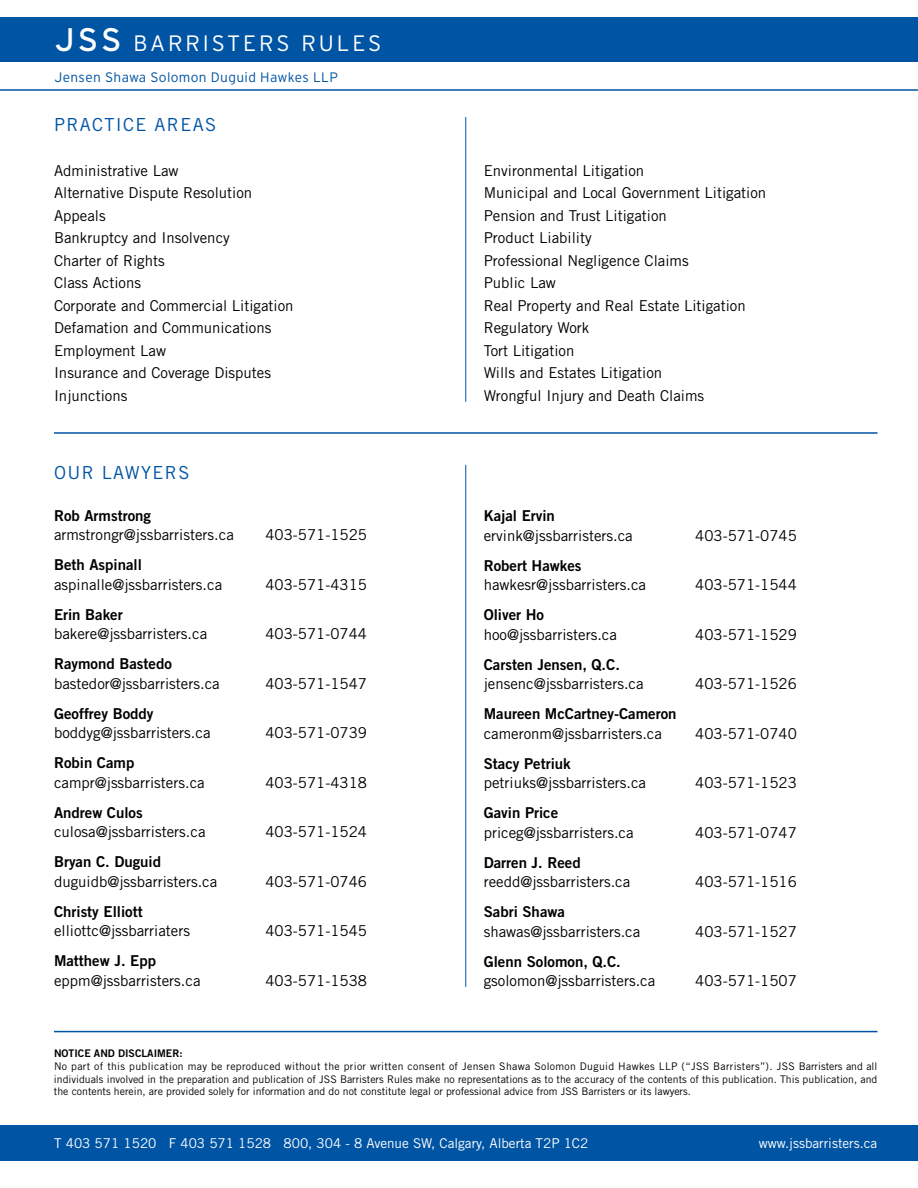
<style>
.page{position:relative;width:918px;height:1188px;background:#fff}
.page>*{position:absolute;margin:0;border:0;box-sizing:border-box;transform-origin:0 0}
.t1{font:300 22.2px "Interstate";letter-spacing:.13em;color:#fff}
.t2{font:18px "Trade Gothic";letter-spacing:.075em;color:#0054a4}
.t3{font:15px/22.5px "Trade Gothic";color:#000}
.t4{font:15px "Trade Gothic Bold Two";color:#000}
.t5{font:300 13.65px "Interstate";letter-spacing:.025em;color:#0054a4}
.t6{font:13.5px "Trade Gothic";color:#fff}
.t7{font:10.5px/12.6px "Trade Gothic";color:#000;text-align:justify}
.t8{font:10.5px "Trade Gothic Bold Two";color:#000}
.s1{font-weight:400;font-size:32.55px}
</style>
<div class="page">
<div style="left:0;top:1125px;width:918px;height:36px;background:#0054a4"></div>
<hr style="left:0;top:89px;width:918px;height:2px;background:#0054a4">
<div style="left:0;top:18px;width:918px;height:44px;background:#0054a4"></div>
<hr style="left:465px;top:117px;width:1px;height:285px;background:#0054a4">
<hr style="left:54px;top:432px;width:824px;height:2px;background:#0054a4">
<hr style="left:465px;top:465px;width:1px;height:522px;background:#0054a4">
<hr style="left:54px;top:1031px;width:824px;height:1px;background:#0054a4">
<h1 class="t1" style="left:55px;top:30px;width:328px"><span class="s1">JSS</span> BARRISTERS RULES</h1>
<p class="t5" style="left:55px;top:69px;width:285px">Jensen Shawa Solomon Duguid Hawkes LLP</p>
<p class="t2" style="left:54px;top:114px;width:164px">PRACTICE AREAS</p>
<p class="t3" style="left:54px;top:159px;width:241px">Administrative Law<br>Alternative Dispute Resolution<br>Appeals<br>Bankruptcy and Insolvency<br>Charter of Rights<br>Class Actions<br>Corporate and Commercial Litigation<br>Defamation and Communications<br>Employment Law<br>Insurance and Coverage Disputes<br>Injunctions</p>
<p class="t2" style="left:54px;top:461px;width:137px">OUR LAWYERS</p>
<p class="t4" style="left:54px;top:506px;width:99px">Rob Armstrong</p>
<p class="t3" style="left:54px;top:524px;width:181px">armstrongr@jssbarristers.ca</p>
<p class="t3" style="left:266px;top:524px;width:103px">403-571-1525</p>
<p class="t4" style="left:54px;top:556px;width:89px">Beth Aspinall</p>
<p class="t3" style="left:54px;top:573px;width:170px">aspinalle@jssbarristers.ca</p>
<p class="t3" style="left:266px;top:573px;width:103px">403-571-4315</p>
<p class="t4" style="left:54px;top:605px;width:70px">Erin Baker</p>
<p class="t3" style="left:54px;top:623px;width:155px">bakere@jssbarristers.ca</p>
<p class="t3" style="left:266px;top:623px;width:103px">403-571-0744</p>
<p class="t4" style="left:54px;top:655px;width:119px">Raymond Bastedo</p>
<p class="t3" style="left:54px;top:672px;width:167px">bastedor@jssbarristers.ca</p>
<p class="t3" style="left:266px;top:672px;width:103px">403-571-1547</p>
<p class="t4" style="left:54px;top:704px;width:101px">Geoffrey Boddy</p>
<p class="t3" style="left:54px;top:722px;width:158px">boddyg@jssbarristers.ca</p>
<p class="t3" style="left:266px;top:722px;width:103px">403-571-0739</p>
<p class="t4" style="left:54px;top:754px;width:82px">Robin Camp</p>
<p class="t3" style="left:54px;top:771px;width:152px">campr@jssbarristers.ca</p>
<p class="t3" style="left:266px;top:771px;width:103px">403-571-4318</p>
<p class="t4" style="left:54px;top:803px;width:90px">Andrew Culos</p>
<p class="t3" style="left:54px;top:821px;width:153px">culosa@jssbarristers.ca</p>
<p class="t3" style="left:266px;top:821px;width:103px">403-571-1524</p>
<p class="t4" style="left:54px;top:853px;width:109px">Bryan C. Duguid</p>
<p class="t3" style="left:54px;top:870px;width:165px">duguidb@jssbarristers.ca</p>
<p class="t3" style="left:266px;top:870px;width:103px">403-571-0746</p>
<p class="t4" style="left:54px;top:902px;width:90px">Christy Elliott</p>
<p class="t3" style="left:54px;top:920px;width:138px">elliottc@jssbarriaters</p>
<p class="t3" style="left:266px;top:920px;width:103px">403-571-1545</p>
<p class="t4" style="left:54px;top:952px;width:104px">Matthew J. Epp</p>
<p class="t3" style="left:54px;top:969px;width:148px">eppm@jssbarristers.ca</p>
<p class="t3" style="left:266px;top:969px;width:103px">403-571-1538</p>
<p class="t3" style="left:484px;top:159px;width:284px">Environmental Litigation<br>Municipal and Local Government Litigation<br>Pension and Trust Litigation<br>Product Liability<br>Professional Negligence Claims<br>Public Law<br>Real Property and Real Estate Litigation<br>Regulatory Work<br>Tort Litigation<br>Wills and Estates Litigation<br>Wrongful Injury and Death Claims</p>
<p class="t4" style="left:484px;top:507px;width:73px">Kajal Ervin</p>
<p class="t3" style="left:484px;top:524px;width:151px">ervink@jssbarristers.ca</p>
<p class="t3" style="left:695px;top:524px;width:103px">403-571-0745</p>
<p class="t4" style="left:484px;top:556px;width:99px">Robert Hawkes</p>
<p class="t3" style="left:484px;top:574px;width:164px">hawkesr@jssbarristers.ca</p>
<p class="t3" style="left:695px;top:574px;width:103px">403-571-1544</p>
<p class="t4" style="left:484px;top:606px;width:62px">Oliver Ho</p>
<p class="t3" style="left:484px;top:623px;width:135px">hoo@jssbarristers.ca</p>
<p class="t3" style="left:695px;top:623px;width:103px">403-571-1529</p>
<p class="t4" style="left:484px;top:655px;width:138px">Carsten Jensen, Q.C.</p>
<p class="t3" style="left:484px;top:673px;width:161px">jensenc@jssbarristers.ca</p>
<p class="t3" style="left:695px;top:673px;width:103px">403-571-1526</p>
<p class="t4" style="left:484px;top:705px;width:194px">Maureen McCartney-Cameron</p>
<p class="t3" style="left:484px;top:722px;width:180px">cameronm@jssbarristers.ca</p>
<p class="t3" style="left:695px;top:722px;width:103px">403-571-0740</p>
<p class="t4" style="left:484px;top:754px;width:89px">Stacy Petriuk</p>
<p class="t3" style="left:484px;top:772px;width:164px">petriuks@jssbarristers.ca</p>
<p class="t3" style="left:695px;top:772px;width:103px">403-571-1523</p>
<p class="t4" style="left:484px;top:804px;width:76px">Gavin Price</p>
<p class="t3" style="left:484px;top:821px;width:151px">priceg@jssbarristers.ca</p>
<p class="t3" style="left:695px;top:821px;width:103px">403-571-0747</p>
<p class="t4" style="left:484px;top:853px;width:99px">Darren J. Reed</p>
<p class="t3" style="left:484px;top:871px;width:148px">reedd@jssbarristers.ca</p>
<p class="t3" style="left:695px;top:871px;width:103px">403-571-1516</p>
<p class="t4" style="left:484px;top:903px;width:83px">Sabri Shawa</p>
<p class="t3" style="left:484px;top:920px;width:158px">shawas@jssbarristers.ca</p>
<p class="t3" style="left:695px;top:920px;width:103px">403-571-1527</p>
<p class="t4" style="left:484px;top:952px;width:139px">Glenn Solomon, Q.C.</p>
<p class="t3" style="left:484px;top:970px;width:173px">gsolomon@jssbarristers.ca</p>
<p class="t3" style="left:695px;top:970px;width:103px">403-571-1507</p>
<p class="t8" style="left:54px;top:1047px;width:130px">NOTICE AND DISCLAIMER:</p>
<p class="t7" style="left:54px;top:1060px;width:825px">No part of this publication may be reproduced without the prior written consent of Jensen Shawa Solomon Duguid Hawkes LLP (“JSS Barristers”). JSS Barristers and all individuals involved in the preparation and publication of JSS Barristers Rules make no representations as to the accuracy of the contents of this publication. This publication, and the contents herein, are provided solely for information and do not constitute legal or professional advice from JSS Barristers or its lawyers.</p>
<p class="t6" style="left:54px;top:1135px;width:536px">T 403 571 1520 F 403 571 1528 800, 304 - 8 Avenue SW, Calgary, Alberta T2P 1C2</p>
<p class="t6" style="left:759px;top:1135px;width:120px">www.jssbarristers.ca</p>
</div>
